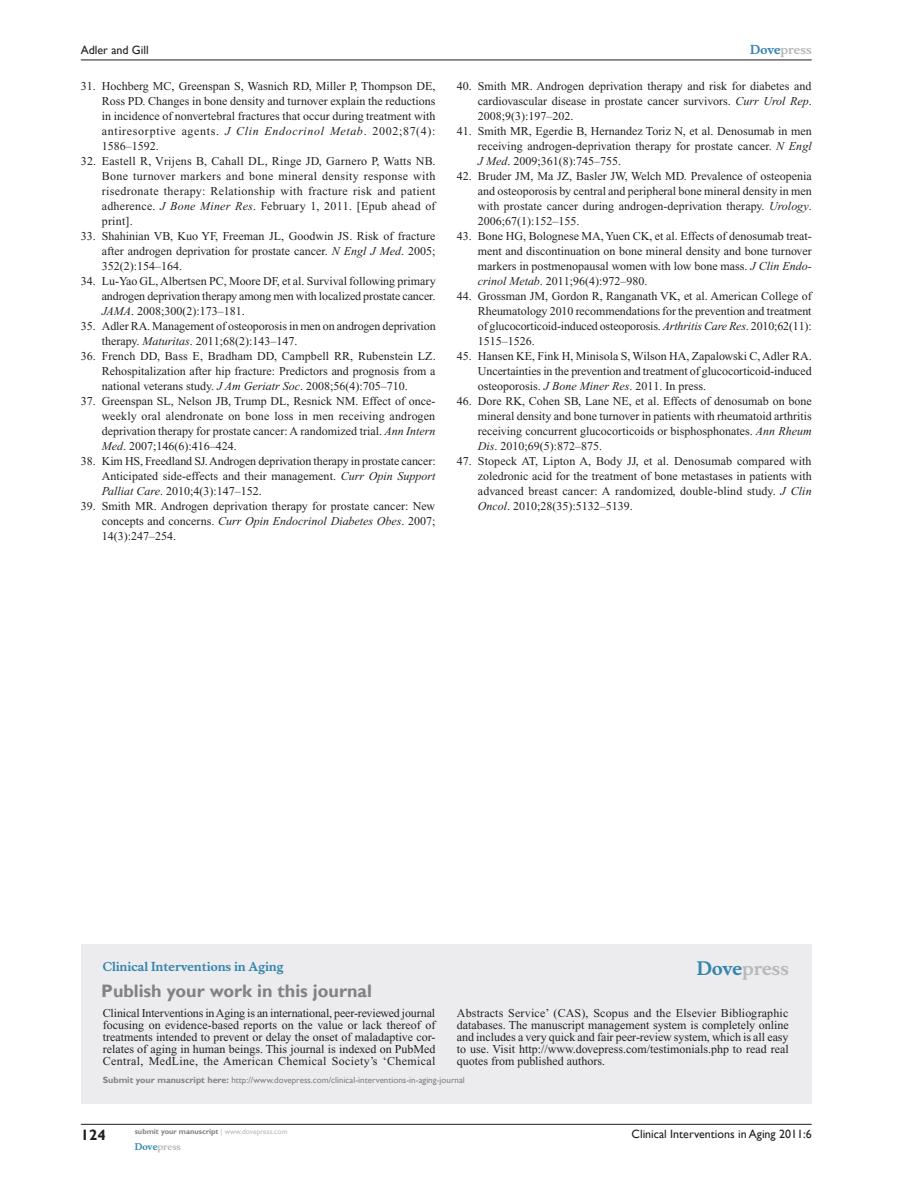
<style>
.page{position:relative;width:918px;height:1188px;background:#fff}
.page>*{position:absolute;margin:0;border:0;box-sizing:border-box;transform-origin:0 0}
.t1{font:700 18px "Gill Sans";color:#808285}
.t2{font:700 18px "Musee";color:#b8b9bc}
.t3{font:700 15px "Gill Sans";color:#231f20}
.t4{font:12px/15px "Times New Roman";color:#231f20;text-align:justify}
.t5{font:12px "Gill Sans";color:#231f20}
.t6{font:700 12px "Musee";color:#3485ae}
.t7{font:700 12px "Musee";color:#b8b9bc}
.t8{font:9px "Gill Sans";color:#808285}
.t9{font:700 9px "Musee";color:#b8b9bc}
.t10{font:700 7.5px "Gill Sans";color:#808285}
.s1{font-style:italic}
.s2{color:#3485ae}
.s3{font-weight:700}
.s4{font-weight:400;color:#b8b9bc}
</style>
<div class="page">
<div style="left:81px;top:944px;width:731px;height:159px;background:#ececee"></div>
<hr style="left:81px;top:1124px;width:731px;height:1px;background:#231f20">
<hr style="left:81px;top:60px;width:731px;height:1px;background:#231f20">
<p class="t5" style="left:81px;top:43px;width:69px">Adler and Gill</p>
<p class="t4" style="left:102px;top:79px;width:335px;text-indent:-21px">31. Hochberg MC, Greenspan S, Wasnich RD, Miller P, Thompson DE, Ross PD. Changes in bone density and turnover explain the reductions in incidence of nonvertebral fractures that occur during treatment with antiresorptive agents. <span class="s1">J Clin Endocrinol Metab</span>. 2002;87(4):<br>1586–1592.</p>
<p class="t4" style="left:102px;top:154px;width:335px;text-indent:-21px">32. Eastell R, Vrijens B, Cahall DL, Ringe JD, Garnero P, Watts NB.<br>Bone turnover markers and bone mineral density response with risedronate therapy: Relationship with fracture risk and patient adherence. <span class="s1">J Bone Miner Res</span>. February 1, 2011. [Epub ahead of print].</p>
<p class="t4" style="left:102px;top:229px;width:335px;text-indent:-21px">33. Shahinian VB, Kuo YF, Freeman JL, Goodwin JS. Risk of fracture after androgen deprivation for prostate cancer. <span class="s1">N Engl J Med</span>. 2005; 352(2):154–164.</p>
<p class="t4" style="left:102px;top:274px;width:335px;text-indent:-21px">34. Lu-Yao GL, Albertsen PC, Moore DF, et al. Survival following primary androgen deprivation therapy among men with localized prostate cancer.<br><span class="s1">JAMA</span>. 2008;300(2):173–181.</p>
<p class="t4" style="left:102px;top:319px;width:335px;text-indent:-21px">35. Adler RA. Management of osteoporosis in men on androgen deprivation therapy. <span class="s1">Maturitas</span>. 2011;68(2):143–147.</p>
<p class="t4" style="left:102px;top:349px;width:335px;text-indent:-21px">36. French DD, Bass E, Bradham DD, Campbell RR, Rubenstein LZ.<br>Rehospitalization after hip fracture: Predictors and prognosis from a national veterans study. <span class="s1">J Am Geriatr Soc</span>. 2008;56(4):705–710.</p>
<p class="t4" style="left:102px;top:394px;width:335px;text-indent:-21px">37. Greenspan SL, Nelson JB, Trump DL, Resnick NM. Effect of once&shy;weekly oral alendronate on bone loss in men receiving androgen deprivation therapy for prostate cancer: A randomized trial. <span class="s1">Ann Intern Med</span>. 2007;146(6):416–424.</p>
<p class="t4" style="left:102px;top:454px;width:335px;text-indent:-21px">38. Kim HS, Freedland SJ. Androgen deprivation therapy in prostate cancer:<br>Anticipated side-effects and their management. <span class="s1">Curr Opin Support Palliat Care</span>. 2010;4(3):147–152.</p>
<p class="t4" style="left:102px;top:499px;width:335px;text-indent:-21px">39. Smith MR. Androgen deprivation therapy for prostate cancer: New concepts and concerns. <span class="s1">Curr Opin Endocrinol Diabetes Obes</span>. 2007; 14(3):247–254.</p>
<p class="t7" style="left:750px;top:43px;width:63px"><span class="s2">Dove</span>press</p>
<p class="t4" style="left:478px;top:79px;width:335px;text-indent:-21px">40. Smith MR. Androgen deprivation therapy and risk for diabetes and cardiovascular disease in prostate cancer survivors. <span class="s1">Curr Urol Rep</span>.<br>2008;9(3):197–202.</p>
<p class="t4" style="left:478px;top:124px;width:335px;text-indent:-21px">41. Smith MR, Egerdie B, Hernandez Toriz N, et al. Denosumab in men receiving androgen-deprivation therapy for prostate cancer. <span class="s1">N Engl J Med</span>. 2009;361(8):745–755.</p>
<p class="t4" style="left:478px;top:169px;width:335px;text-indent:-21px">42. Bruder JM, Ma JZ, Basler JW, Welch MD. Prevalence of osteopenia and osteoporosis by central and peripheral bone mineral density in men with prostate cancer during androgen-deprivation therapy. <span class="s1">Urology</span>.<br>2006;67(1):152–155.</p>
<p class="t4" style="left:478px;top:229px;width:335px;text-indent:-21px">43. Bone HG, Bolognese MA, Yuen CK, et al. Effects of denosumab treat&shy;ment and discontinuation on bone mineral density and bone turnover markers in postmenopausal women with low bone mass. <span class="s1">J Clin Endo&shy;crinol Metab</span>. 2011;96(4):972–980.</p>
<p class="t4" style="left:478px;top:289px;width:335px;text-indent:-21px">44. Grossman JM, Gordon R, Ranganath VK, et al. American College of Rheumatology 2010 recommendations for the prevention and treatment of glucocorticoid-induced osteoporosis. <span class="s1">Arthritis Care Res</span>. 2010;62(11):<br>1515–1526.</p>
<p class="t4" style="left:478px;top:349px;width:335px;text-indent:-21px">45. Hansen KE, Fink H, Minisola S, Wilson HA, Zapalowski C, Adler RA.<br>Uncertainties in the prevention and treatment of glucocorticoid-induced osteoporosis. <span class="s1">J Bone Miner Res</span>. 2011. In press.</p>
<p class="t4" style="left:478px;top:394px;width:335px;text-indent:-21px">46. Dore RK, Cohen SB, Lane NE, et al. Effects of denosumab on bone mineral density and bone turnover in patients with rheumatoid arthritis receiving concurrent glucocorticoids or bisphosphonates. <span class="s1">Ann Rheum Dis</span>. 2010;69(5):872–875.</p>
<p class="t4" style="left:478px;top:454px;width:335px;text-indent:-21px">47. Stopeck AT, Lipton A, Body JJ, et al. Denosumab compared with zoledronic acid for the treatment of bone metastases in patients with advanced breast cancer: A randomized, double-blind study. <span class="s1">J Clin Oncol</span>. 2010;28(35):5132–5139.</p>
<p class="t6" style="left:103px;top:959px;width:182px">Clinical Interventions in Aging</p>
<h1 class="t1" style="left:101px;top:980px;width:272px">Publish your work in this journal</h1>
<h1 class="t2" style="left:697px;top:958px;width:94px"><span class="s2">Dove</span>press</h1>
<p class="t4" style="left:103px;top:1007px;width:334px;line-height:12px">Clinical Interventions in Aging is an international, peer-reviewed journal focusing on evidence-based reports on the value or lack thereof of treatments intended to prevent or delay the onset of maladaptive cor&shy;relates of aging in human beings. This journal is indexed on PubMed Central, MedLine, the American Chemical Society’s ‘Chemical</p>
<p class="t4" style="left:457px;top:1007px;width:333px;line-height:12px">Abstracts Service’ (CAS), Scopus and the Elsevier Bibliographic databases. The manuscript management system is completely online and includes a very quick and fair peer-review system, which is all easy to use. Visit http://www.dovepress.com/testimonials.php to read real quotes from published authors.</p>
<p class="t8" style="left:103px;top:1075px;width:364px"><span class="s3">Submit your manuscript here:</span> http://www.dovepress.com/clinical-interventions-in-aging-journal</p>
<p class="t3" style="left:81px;top:1126px;width:26px">124</p>
<p class="t10" style="left:135px;top:1127px;width:154px">submit your manuscript <span class="s4">| www.dovepress.com</span></p>
<p class="t9" style="left:135px;top:1141px;width:48px"><span class="s2">Dove</span>press</p>
<p class="t5" style="left:632px;top:1127px;width:182px">Clinical Interventions in Aging 2011:6</p>
</div>
